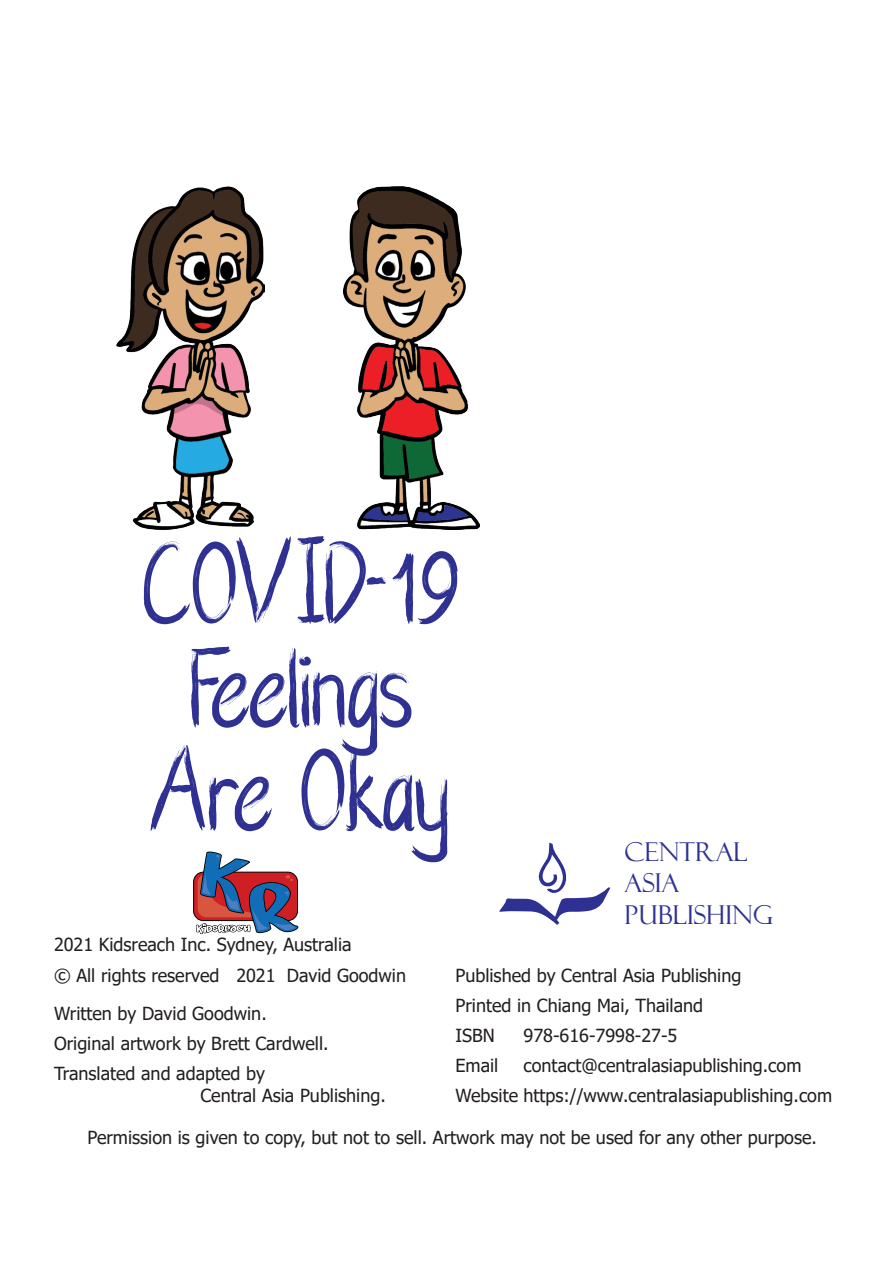
<style>
.page{position:relative;width:893px;height:1263px;background:#fff}
.page>*{position:absolute;margin:0;border:0;box-sizing:border-box;transform-origin:0 0}
.t1{font:124.5px/103.5px "Premium Story Life";color:#2e3192;text-align:center}
.t2{font:25.95px/31.2px "Felix Titling";color:#2e3192}
.t3{font:18px/30.2px "Tahoma";color:#231f20}
</style>
<div class="page">
<img style="left:117px;top:186px;width:148px;height:343px">
<img style="left:344px;top:186px;width:136px;height:343px">
<svg style="left:195px;top:851px;width:103px;height:83px"></svg>
<svg style="left:499px;top:843px;width:111px;height:82px"></svg>
<h1 class="t1" style="left:143px;top:543px;width:317px">COVID-19<br>Feelings<br>Are Okay</h1>
<h2 class="t2" style="left:625px;top:837px;width:150px">CENTRAL<br>ASIA<br>PUBLISHING</h2>
<p class="t3" style="left:54px;top:931px;width:354px">2021 Kidsreach Inc. Sydney, Australia<br>© All rights reserved 2021 David Goodwin</p>
<p class="t3" style="left:54px;top:999px;width:276px">Written by David Goodwin.<br>Original artwork by Brett Cardwell.<br>Translated and adapted by</p>
<p class="t3" style="left:200px;top:1081px;width:187px">Central Asia Publishing.</p>
<p class="t3" style="left:455px;top:961px;width:287px">Published by Central Asia Publishing<br>Printed in Chiang Mai, Thailand<br>ISBN</p>
<p class="t3" style="left:523px;top:1021px;width:155px">978-616-7998-27-5</p>
<p class="t3" style="left:455px;top:1051px;width:378px;text-indent:68px">contact@centralasiapublishing.com<br>Website https://www.centralasiapublishing.com</p>
<p class="t3" style="left:88px;top:1123px;width:731px">Permission is given to copy, but not to sell. Artwork may not be used for any other purpose.</p>
<p class="t3" style="left:455px;top:1051px;width:44px">Email</p>
</div>
